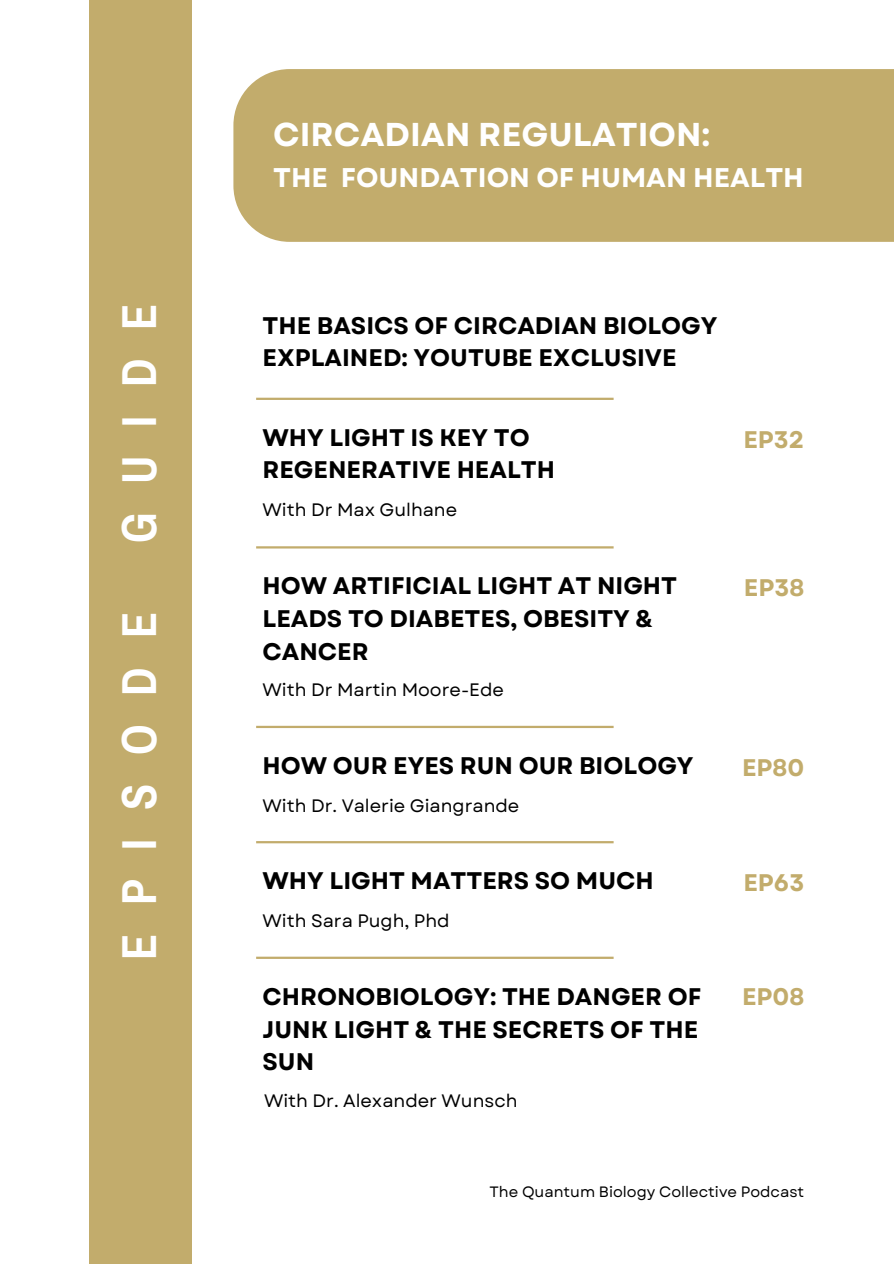
<style>
.page{position:relative;width:894px;height:1264px;background:#fff}
.page>*{position:absolute;margin:0;border:0;box-sizing:border-box;transform-origin:0 0}
.t1{font:700 48px "Archivo Narrow";letter-spacing:.6em;color:#fff}
.t2{font:700 33px "Garet";color:#fff}
.t3{font:700 27px "Garet";color:#fff}
.t4{font:700 24px/32.7px "Garet";color:#000}
.t5{font:700 24px "Garet";color:#c2ac6c}
.t6{font:18px "Garet";color:#000}
.t7{font:15px "Garet";color:#000}
</style>
<div class="page">
<div style="left:89px;top:0;width:102px;height:1263px;background:#c2ac6c"></div>
<hr style="left:256px;top:546px;width:357px;height:2px;background:#c2ac6c">
<hr style="left:256px;top:725px;width:357px;height:3px;background:#c2ac6c">
<hr style="left:256px;top:841px;width:357px;height:2px;background:#c2ac6c">
<div style="left:233px;top:69px;width:660px;height:173px;background:#c2ac6c"></div>
<hr style="left:256px;top:956px;width:357px;height:2px;background:#c2ac6c">
<hr style="left:256px;top:398px;width:357px;height:2px;background:#c2ac6c">
<h1 class="t1" style="left:114px;top:543px;width:241px;rotate:-90deg">GUIDE</h1>
<h1 class="t1" style="left:114px;top:959px;width:349px;rotate:-90deg">EPISODE</h1>
<h3 class="t2" style="left:273px;top:111px;width:438px">CIRCADIAN REGULATION:</h3>
<h3 class="t3" style="left:273px;top:158px;width:532px">THE FOUNDATION OF HUMAN HEALTH</h3>
<p class="t4" style="left:262px;top:309px;width:456px">THE BASICS OF CIRCADIAN BIOLOGY<br>EXPLAINED: YOUTUBE EXCLUSIVE</p>
<h3 class="t4" style="left:262px;top:421px;width:294px">WHY LIGHT IS KEY TO<br>REGENERATIVE HEALTH</h3>
<p class="t5" style="left:743px;top:422px;width:62px">EP32</p>
<h4 class="t6" style="left:262px;top:496px;width:196px">With Dr Max Gulhane</h4>
<h3 class="t4" style="left:262px;top:570px;width:416px">HOW ARTIFICIAL LIGHT AT NIGHT<br>LEADS TO DIABETES, OBESITY &amp;<br>CANCER</h3>
<p class="t5" style="left:743px;top:570px;width:62px">EP38</p>
<h4 class="t6" style="left:262px;top:677px;width:243px">With Dr Martin Moore-Ede</h4>
<p class="t4" style="left:262px;top:749px;width:432px">HOW OUR EYES RUN OUR BIOLOGY</p>
<h3 class="t5" style="left:741px;top:750px;width:64px">EP80</h3>
<h4 class="t6" style="left:262px;top:792px;width:258px">With Dr. Valerie Giangrande</h4>
<h3 class="t4" style="left:262px;top:864px;width:392px">WHY LIGHT MATTERS SO MUCH</h3>
<p class="t5" style="left:743px;top:865px;width:62px">EP63</p>
<h4 class="t6" style="left:262px;top:907px;width:189px">With Sara Pugh, Phd</h4>
<p class="t4" style="left:262px;top:980px;width:440px">CHRONOBIOLOGY: THE DANGER OF</p>
<h3 class="t5" style="left:741px;top:979px;width:64px">EP08</h3>
<p class="t4" style="left:262px;top:1012px;width:437px">JUNK LIGHT &amp; THE SECRETS OF THE<br>SUN</p>
<h4 class="t6" style="left:264px;top:1088px;width:255px">With Dr. Alexander Wunsch</h4>
<h2 class="t7" style="left:489px;top:1180px;width:316px">The Quantum Biology Collective Podcast</h2>
</div>
